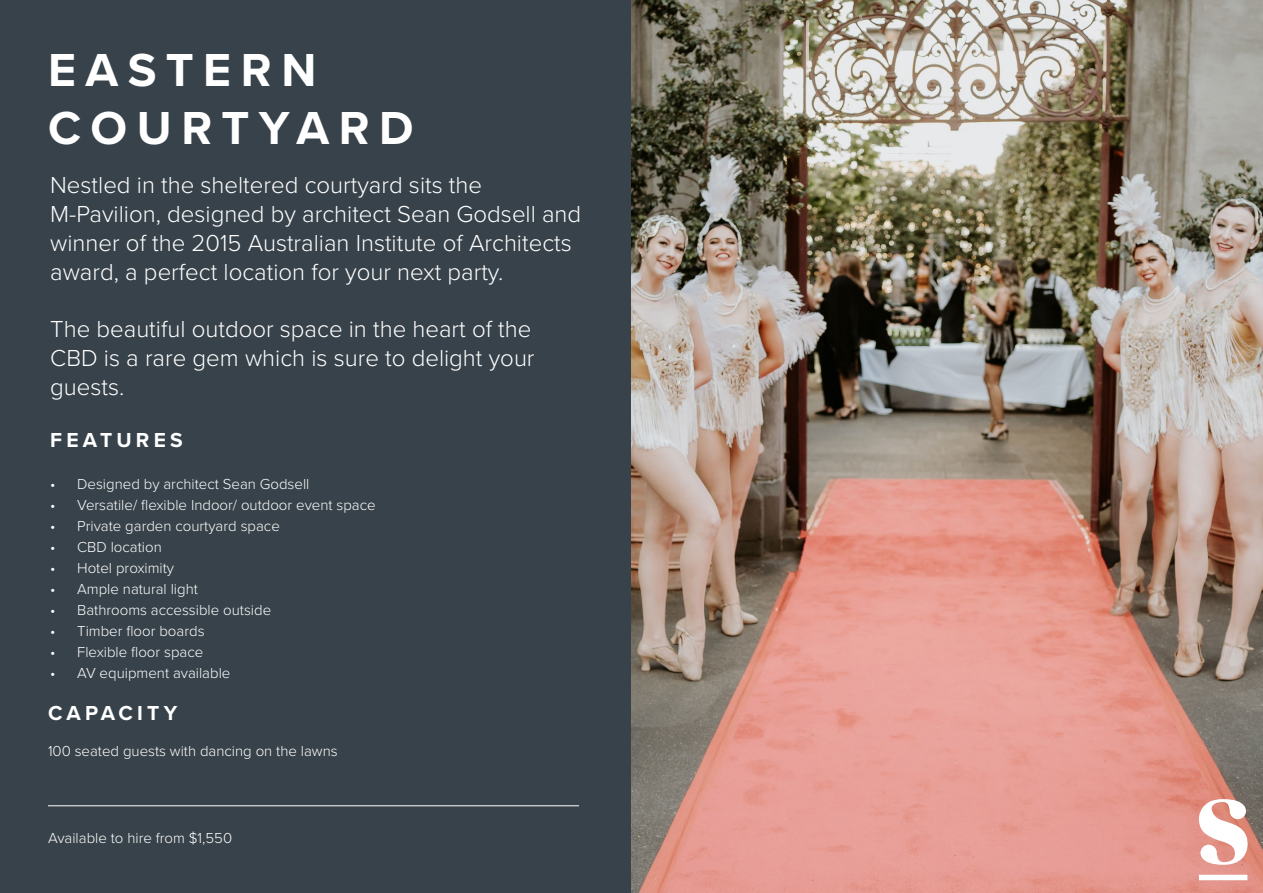
<style>
.page{position:relative;width:1263px;height:893px;background:#fff}
.page>*{position:absolute;margin:0;border:0;box-sizing:border-box;transform-origin:0 0}
.t1{font:700 48px/57.6px "Proxima Nova";letter-spacing:.2em;color:#fff}
.t2{font:300 24px/28.8px "Proxima Nova";color:#fff}
.t3{font:700 21px "Proxima Nova";letter-spacing:.2em;color:#fff}
.t4{font:300 15px "Proxima Nova";color:#fff}
</style>
<div class="page">
<div style="left:0;top:0;width:631px;height:893px;background:#37424a"></div>
<hr style="left:48px;top:805px;width:531px;height:1px;background:#fff">
<img style="left:631px;top:0;width:632px;height:893px">
<svg style="left:1199px;top:799px;width:49px;height:81px"></svg>
<h1 class="t1" style="left:48px;top:40px;width:367px">EASTERN<br>COURTYARD</h1>
<h2 class="t2" style="left:50px;top:169px;width:533px">Nestled in the sheltered courtyard sits the M-Pavilion, designed by architect Sean Godsell and winner of the 2015 Australian Institute of Architects award, a perfect location for your next party.</h2>
<h2 class="t2" style="left:50px;top:313px;width:486px">The beautiful outdoor space in the heart of the<br>CBD is a rare gem which is sure to delight your guests.</h2>
<h3 class="t3" style="left:50px;top:424px;width:134px">FEATURES</h3>
<p class="t4" style="left:50px;top:473px;width:261px">• Designed by architect Sean Godsell</p>
<p class="t4" style="left:50px;top:494px;width:327px">• Versatile/ flexible Indoor/ outdoor event space</p>
<p class="t4" style="left:50px;top:515px;width:231px">• Private garden courtyard space</p>
<p class="t4" style="left:50px;top:536px;width:113px">• CBD location</p>
<p class="t4" style="left:50px;top:557px;width:125px">• Hotel proximity</p>
<p class="t4" style="left:50px;top:578px;width:149px">• Ample natural light</p>
<p class="t4" style="left:50px;top:599px;width:222px">• Bathrooms accessible outside</p>
<p class="t4" style="left:50px;top:620px;width:156px">• Timber floor boards</p>
<p class="t4" style="left:50px;top:641px;width:155px">• Flexible floor space</p>
<p class="t4" style="left:50px;top:662px;width:182px">• AV equipment available</p>
<h3 class="t3" style="left:48px;top:698px;width:131px">CAPACITY</h3>
<p class="t4" style="left:48px;top:740px;width:291px">100 seated guests with dancing on the lawns</p>
<p class="t4" style="left:48px;top:827px;width:186px">Available to hire from $1,550</p>
</div>
